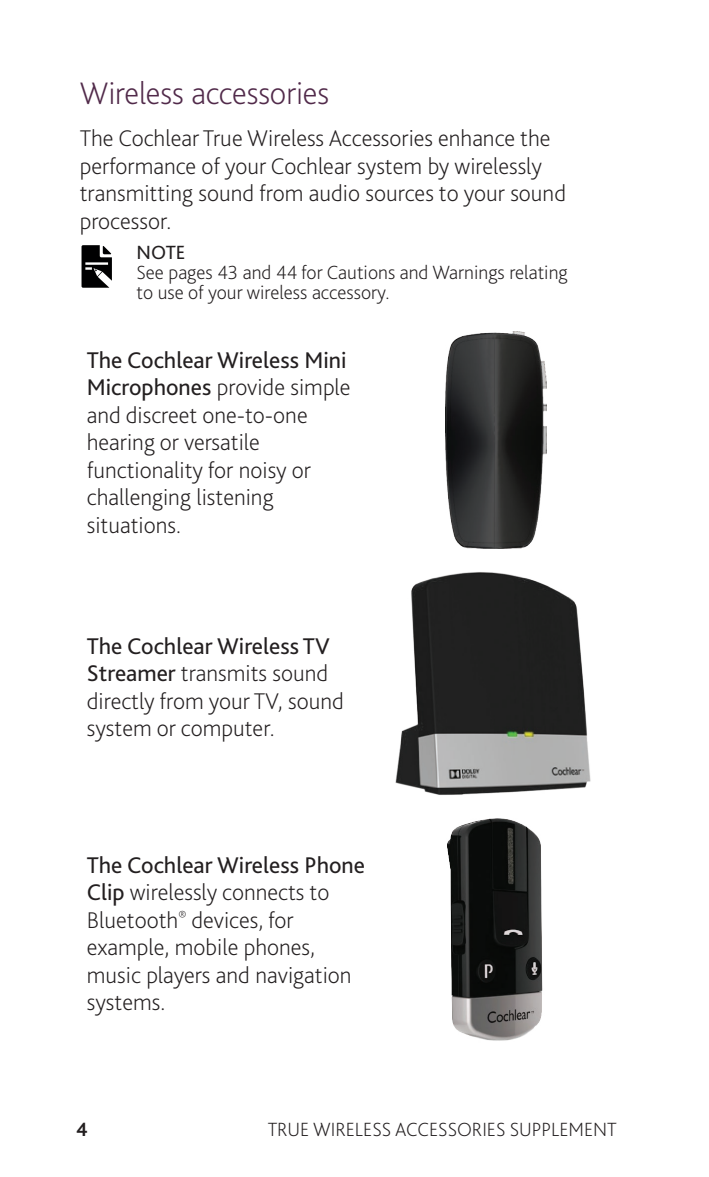
<style>
.page{position:relative;width:709px;height:1177px;background:#fff}
.page>*{position:absolute;margin:0;border:0;box-sizing:border-box;transform-origin:0 0}
.Heading_1{font:200 32.5px "Bliss Pro";letter-spacing:-.005em;color:#512a4a}
.Body_Copy{font:200 23.75px/27.5px "Bliss Pro";color:#231f20}
.Note-Tip-Caution-War{font:200 20px/20px "Bliss Pro";color:#231f20}
.Note-Tip-Caution-War-2{font:20px "Bliss Pro";color:#231f20}
.t1{font:700 20px "Bliss Pro";color:#231f20}
.s1{font-weight:400}
</style>
<div class="page">
<img style="left:446px;top:332px;width:101px;height:216px">
<img style="left:395px;top:572px;width:196px;height:223px">
<img style="left:447px;top:818px;width:96px;height:223px">
<svg style="left:81px;top:245px;width:31px;height:43px"></svg>
<p class="Heading_1" style="left:80px;top:73px;width:251px">Wireless accessories</p>
<p class="Body_Copy" style="left:80px;top:124px;width:488px">The Cochlear True Wireless Accessories enhance the performance of your Cochlear system by wirelessly transmitting sound from audio sources to your sound processor.</p>
<p class="Note-Tip-Caution-War-2" style="left:136px;top:240px;width:51px">NOTE</p>
<p class="Note-Tip-Caution-War" style="left:136px;top:262px;width:433px">See pages 43 and 44 for Cautions and Warnings relating to use of your wireless accessory.</p>
<p class="Body_Copy" style="left:87px;top:345px;width:265px"><span class="s1">The Cochlear Wireless Mini<br>Microphones</span> provide simple and discreet one-to-one hearing or versatile functionality for noisy or challenging listening situations.</p>
<p class="Body_Copy" style="left:87px;top:631px;width:258px"><span class="s1">The Cochlear Wireless TV<br>Streamer</span> transmits sound directly from your TV, sound system or computer.</p>
<p class="Body_Copy" style="left:87px;top:850px;width:280px"><span class="s1">The Cochlear Wireless Phone<br>Clip</span> wirelessly connects to<br>Bluetooth<sup>®</sup> devices, for example, mobile phones, music players and navigation systems.</p>
<p class="t1" style="left:76px;top:1116px;width:13px">4</p>
<p class="Note-Tip-Caution-War" style="left:268px;top:1118px;width:350px">TRUE WIRELESS ACCESSORIES SUPPLEMENT</p>
</div>
